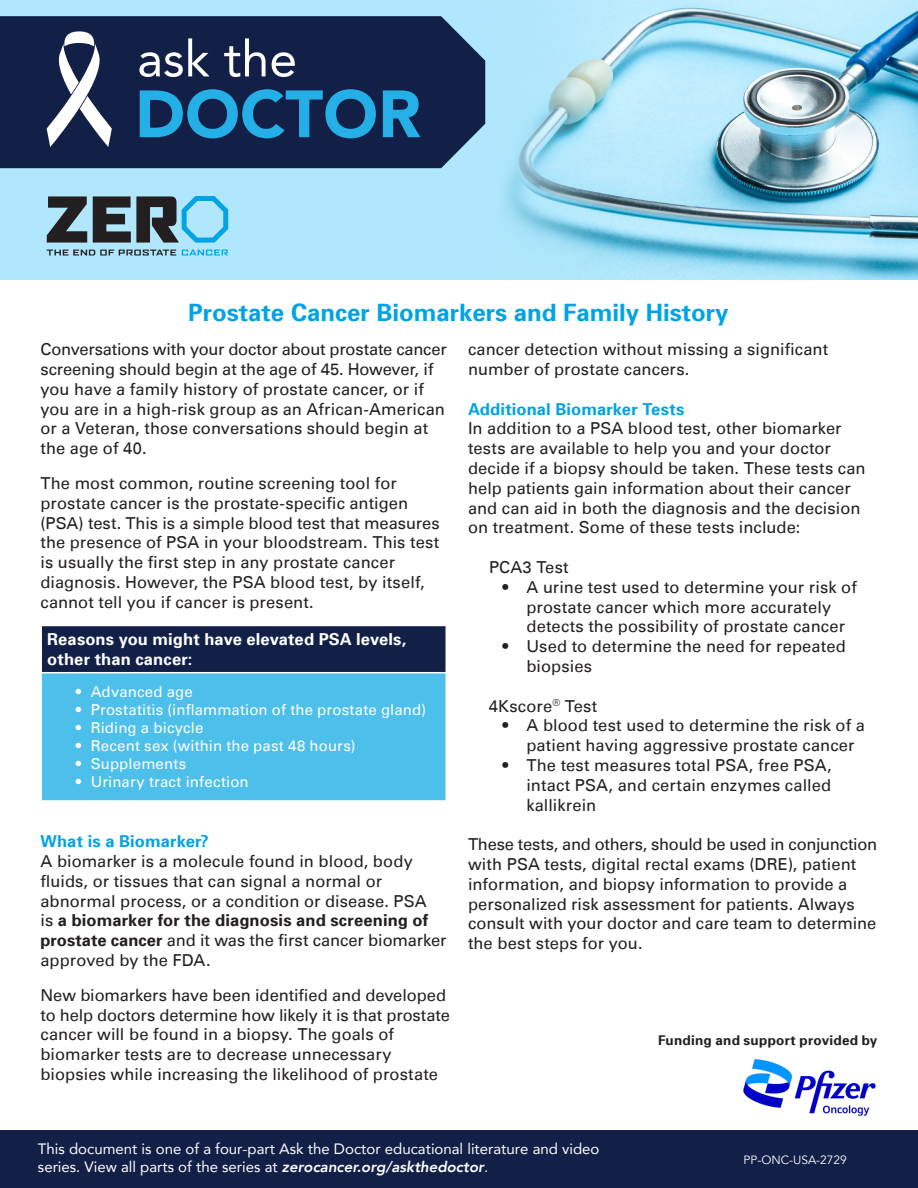
<style>
.page{position:relative;width:918px;height:1188px;background:#fff}
.page>*{position:absolute;margin:0;border:0;box-sizing:border-box;transform-origin:0 0}
.t1{font:900 66px "Avenir";color:#24b0e7}
.t2{font:50.25px "Avenir";color:#fff}
.t3{font:700 24px "Univers 65";color:#00a3e3}
.t4{font:16.5px/19.8px "Univers LT";color:#231f20}
.t5{font:700 16.5px/19.8px "Univers 65";letter-spacing:.01em;color:#fff}
.t6{font:700 16.5px "Univers 65";letter-spacing:.005em;color:#00a3e3}
.t7{font:15px "Univers LT";letter-spacing:.005em;color:#fff}
.t8{font:15px/18px "Avenir";color:#fff}
.t9{font:700 13.5px "Univers 65";letter-spacing:.02em;color:#231f20}
.t10{font:12px "Avenir";color:#fff}
.s1{font-family:"Univers 65";font-weight:700}
.s2{font-weight:800;font-style:italic}
.s3{font-style:inherit}
</style>
<div class="page">
<img style="left:614px;top:0;width:304px;height:280px">
<div style="left:0;top:0;width:614px;height:280px;background:#b0e7fc"></div>
<svg style="left:47px;top:196px;width:40px;height:47px"></svg>
<svg style="left:93px;top:196px;width:135px;height:47px"></svg>
<svg style="left:47px;top:250px;width:129px;height:6px"></svg>
<svg style="left:182px;top:250px;width:46px;height:6px"></svg>
<div style="left:0;top:16px;width:485px;height:152px;background:#122048"></div>
<svg style="left:47px;top:31px;width:65px;height:116px;background:#636c86"></svg>
<div style="left:0;top:1131px;width:918px;height:57px;background:#122048"></div>
<div style="left:41px;top:625px;width:405px;height:48px;background:#122048"></div>
<div style="left:41px;top:673px;width:405px;height:128px;background:#4dbfeb"></div>
<hr style="left:40px;top:625px;width:407px;height:1px;background:#fff">
<hr style="left:40px;top:626px;width:2px;height:46px;background:#fff">
<hr style="left:40px;top:672px;width:407px;height:1px;background:#fff">
<hr style="left:40px;top:673px;width:2px;height:127px;background:#fff">
<hr style="left:40px;top:800px;width:407px;height:2px;background:#fff">
<img style="left:743px;top:1059px;width:133px;height:57px">
<p class="t2" style="left:137px;top:19px;width:162px">ask the</p>
<p class="t1" style="left:135px;top:58px;width:287px">DOCTOR</p>
<p class="t3" style="left:188px;top:297px;width:542px">Prostate Cancer Biomarkers and Family History</p>
<p class="t4" style="left:40px;top:340px;width:408px">Conversations with your doctor about prostate cancer screening should begin at the age of 45. However, if you have a family history of prostate cancer, or if you are in a high-risk group as an African-American or a Veteran, those conversations should begin at the age of 40.</p>
<p class="t4" style="left:40px;top:473px;width:401px">The most common, routine screening tool for prostate cancer is the prostate-specific antigen (PSA) test. This is a simple blood test that measures the presence of PSA in your bloodstream. This test is usually the first step in any prostate cancer diagnosis. However, the PSA blood test, by itself, cannot tell you if cancer is present.</p>
<p class="t5" style="left:47px;top:629px;width:361px">Reasons you might have elevated PSA levels, other than cancer:</p>
<p class="t7" style="left:76px;top:683px;width:119px">• Advanced age</p>
<p class="t7" style="left:76px;top:701px;width:352px">• Prostatitis (inflammation of the prostate gland)</p>
<p class="t7" style="left:76px;top:719px;width:129px">• Riding a bicycle</p>
<p class="t7" style="left:76px;top:737px;width:281px">• Recent sex (within the past 48 hours)</p>
<p class="t7" style="left:76px;top:755px;width:112px">• Supplements</p>
<p class="t7" style="left:76px;top:773px;width:174px">• Urinary tract infection</p>
<p class="t6" style="left:40px;top:831px;width:170px">What is a Biomarker?</p>
<p class="t4" style="left:40px;top:851px;width:408px">A biomarker is a molecule found in blood, body fluids, or tissues that can signal a normal or abnormal process, or a condition or disease. PSA<br>is <span class="s1">a biomarker for the diagnosis and screening of prostate cancer</span> and it was the first cancer biomarker approved by the FDA.</p>
<p class="t4" style="left:40px;top:985px;width:411px">New biomarkers have been identified and developed to help doctors determine how likely it is that prostate cancer will be found in a biopsy. The goals of biomarker tests are to decrease unnecessary biopsies while increasing the likelihood of prostate</p>
<p class="t4" style="left:468px;top:340px;width:362px">cancer detection without missing a significant number of prostate cancers.</p>
<p class="t6" style="left:468px;top:398px;width:218px">Additional Biomarker Tests</p>
<p class="t4" style="left:468px;top:419px;width:399px">In addition to a PSA blood test, other biomarker tests are available to help you and your doctor decide if a biopsy should be taken. These tests can help patients gain information about their cancer and can aid in both the diagnosis and the decision on treatment. Some of these tests include:</p>
<p class="t4" style="left:489px;top:557px;width:81px">PCA3 Test</p>
<p class="t4" style="left:526px;top:577px;width:332px;text-indent:-24px">• A urine test used to determine your risk of prostate cancer which more accurately detects the possibility of prostate cancer</p>
<p class="t4" style="left:526px;top:637px;width:321px;text-indent:-24px">• Used to determine the need for repeated biopsies</p>
<p class="t4" style="left:489px;top:696px;width:110px">4Kscore<sup>®</sup> Test</p>
<p class="t4" style="left:526px;top:716px;width:340px;text-indent:-24px">• A blood test used to determine the risk of a patient having aggressive prostate cancer</p>
<p class="t4" style="left:526px;top:755px;width:307px;text-align:justify;text-indent:-24px">• The test measures total PSA, free PSA, intact PSA, and certain enzymes called kallikrein</p>
<p class="t4" style="left:468px;top:835px;width:411px">These tests, and others, should be used in conjunction with PSA tests, digital rectal exams (DRE), patient information, and biopsy information to provide a personalized risk assessment for patients. Always consult with your doctor and care team to determine the best steps for you.</p>
<p class="t9" style="left:658px;top:1031px;width:221px">Funding and support provided by</p>
<p class="t8" style="left:38px;top:1139px;width:563px">This document is one of a four-part Ask the Doctor educational literature and video series. View all parts of the series at <span class="s2">zerocancer.org/askthedoctor</span><span class="s3">.</span></p>
<p class="t10" style="left:744px;top:1152px;width:105px">PP-ONC-USA-2729</p>
</div>
